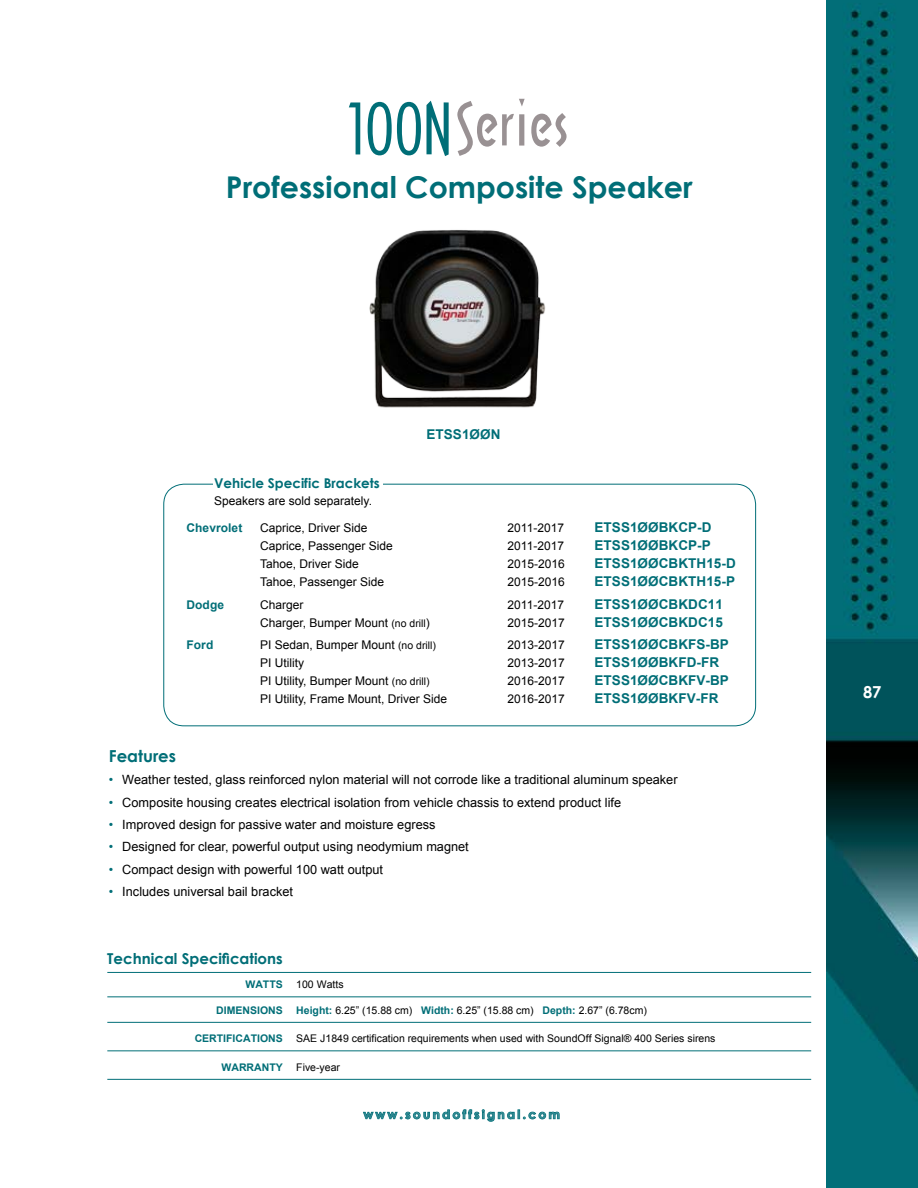
<style>
.page{position:relative;width:918px;height:1188px;background:#fff}
.page>*{position:absolute;margin:0;border:0;box-sizing:border-box;transform-origin:0 0}
.t1{font:67.5px "Architecture";color:#999193}
.t2{font:700 30px "Century Gothic";color:#006e77}
.t3{font:700 16.5px "Century Gothic";color:#006e77}
.t4{font:700 16.5px "Century Gothic";color:#fff}
.t5{font:700 15px "Century Gothic";color:#006e77}
.t6{font:700 13.5px "Arial";letter-spacing:.005em;color:#006e77}
.t7{font:700 13.5px "Century Gothic";color:#006e77}
.t8{font:12.75px "Arial";color:#000}
.t9{font:12px "Arial";color:#000}
.t10{font:700 12px "Century Gothic";letter-spacing:.2em;color:#29848d}
.t11{font:700 12px "Arial";letter-spacing:.005em;color:#006e77}
.t12{font:10.5px "Arial";color:#000}
.t13{font:700 10.5px "Arial";color:#006e77}
.s1{color:#006e77}
.s2{font-size:10.5px}
.s3{font-weight:700;color:#006e77}
</style>
<div class="page">
<img style="left:827px;top:0;width:91px;height:1188px">
<svg style="left:363px;top:1109px;width:197px;height:13px"></svg>
<img style="left:369px;top:230px;width:177px;height:178px">
<hr style="left:107px;top:972px;width:704px;height:1px;background:#006e77">
<hr style="left:107px;top:997px;width:704px;height:1px;background:#006e77">
<hr style="left:107px;top:1022px;width:704px;height:1px;background:#006e77">
<hr style="left:107px;top:1051px;width:704px;height:1px;background:#006e77">
<hr style="left:107px;top:1079px;width:704px;height:1px;background:#006e77">
<h1 class="t1" style="left:347px;top:78px;width:224px"><span class="s1">100N</span>Series</h1>
<h2 class="t2" style="left:226px;top:165px;width:468px">Professional Composite Speaker</h2>
<p class="t6" style="left:426px;top:426px;width:75px">ETSS1ØØN</p>
<p class="t7" style="left:214px;top:473px;width:167px">Vehicle Specific Brackets</p>
<p class="t9" style="left:214px;top:493px;width:159px">Speakers are sold separately.</p>
<p class="t11" style="left:187px;top:520px;width:57px">Chevrolet</p>
<p class="t9" style="left:260px;top:520px;width:109px">Caprice, Driver Side</p>
<p class="t9" style="left:508px;top:520px;width:58px">2011-2017</p>
<p class="t6" style="left:595px;top:519px;width:119px">ETSS1ØØBKCP-D</p>
<p class="t9" style="left:260px;top:538px;width:134px">Caprice, Passenger Side</p>
<p class="t9" style="left:508px;top:538px;width:58px">2011-2017</p>
<p class="t6" style="left:595px;top:537px;width:118px">ETSS1ØØBKCP-P</p>
<p class="t9" style="left:260px;top:556px;width:100px">Tahoe, Driver Side</p>
<p class="t9" style="left:508px;top:556px;width:59px">2015-2016</p>
<p class="t6" style="left:595px;top:555px;width:143px">ETSS1ØØCBKTH15-D</p>
<p class="t9" style="left:260px;top:574px;width:126px">Tahoe, Passenger Side</p>
<p class="t9" style="left:508px;top:574px;width:59px">2015-2016</p>
<p class="t6" style="left:595px;top:573px;width:142px">ETSS1ØØCBKTH15-P</p>
<p class="t11" style="left:187px;top:596px;width:39px">Dodge</p>
<p class="t9" style="left:260px;top:597px;width:45px">Charger</p>
<p class="t9" style="left:508px;top:597px;width:58px">2011-2017</p>
<p class="t6" style="left:595px;top:595px;width:130px">ETSS1ØØCBKDC11</p>
<p class="t9" style="left:260px;top:615px;width:171px">Charger, Bumper Mount <span class="s2">(no drill</span>)</p>
<p class="t9" style="left:508px;top:615px;width:59px">2015-2017</p>
<p class="t6" style="left:595px;top:613px;width:130px">ETSS1ØØCBKDC15</p>
<p class="t11" style="left:187px;top:637px;width:28px">Ford</p>
<p class="t9" style="left:260px;top:637px;width:177px">PI Sedan, Bumper Mount <span class="s2">(no drill)</span></p>
<p class="t9" style="left:508px;top:637px;width:59px">2013-2017</p>
<p class="t6" style="left:595px;top:635px;width:136px">ETSS1ØØCBKFS-BP</p>
<p class="t9" style="left:260px;top:655px;width:46px">PI Utility</p>
<p class="t9" style="left:508px;top:655px;width:59px">2013-2017</p>
<p class="t6" style="left:595px;top:653px;width:126px">ETSS1ØØBKFD-FR</p>
<p class="t9" style="left:260px;top:673px;width:171px">PI Utility, Bumper Mount <span class="s2">(no drill)</span></p>
<p class="t9" style="left:508px;top:673px;width:59px">2016-2017</p>
<p class="t6" style="left:595px;top:671px;width:136px">ETSS1ØØCBKFV-BP</p>
<p class="t9" style="left:260px;top:691px;width:189px">PI Utility, Frame Mount, Driver Side</p>
<p class="t9" style="left:508px;top:691px;width:59px">2016-2017</p>
<p class="t6" style="left:595px;top:689px;width:125px">ETSS1ØØBKFV-FR</p>
<p class="t3" style="left:109px;top:743px;width:69px">Features</p>
<p class="t8" style="left:109px;top:771px;width:570px"><span class="s1">•</span> Weather tested, glass reinforced nylon material will not corrode like a traditional aluminum speaker</p>
<p class="t8" style="left:109px;top:794px;width:514px"><span class="s1">•</span> Composite housing creates electrical isolation from vehicle chassis to extend product life</p>
<p class="t8" style="left:109px;top:816px;width:328px"><span class="s1">•</span> Improved design for passive water and moisture egress</p>
<p class="t8" style="left:109px;top:838px;width:362px"><span class="s1">•</span> Designed for clear, powerful output using neodymium magnet</p>
<p class="t8" style="left:109px;top:861px;width:276px"><span class="s1">•</span> Compact design with powerful 100 watt output</p>
<p class="t8" style="left:109px;top:883px;width:186px"><span class="s1">•</span> Includes universal bail bracket</p>
<p class="t5" style="left:107px;top:947px;width:177px">Technical Specifications</p>
<p class="t13" style="left:246px;top:978px;width:39px">WATTS</p>
<p class="t12" style="left:296px;top:978px;width:49px">100 Watts</p>
<p class="t13" style="left:216px;top:1003px;width:68px">DIMENSIONS</p>
<p class="t12" style="left:296px;top:1003px;width:352px"><span class="s3">Height:</span> 6.25” (15.88 cm) <span class="s3">Width:</span> 6.25” (15.88 cm) <span class="s3">Depth:</span> 2.67” (6.78cm)</p>
<p class="t13" style="left:195px;top:1032px;width:90px">CERTIFICATIONS</p>
<p class="t12" style="left:296px;top:1032px;width:421px">SAE J1849 certification requirements when used with SoundOff Signal® 400 Series sirens</p>
<p class="t13" style="left:222px;top:1060px;width:63px">WARRANTY</p>
<p class="t12" style="left:296px;top:1060px;width:45px">Five-year</p>
<p class="t10" style="left:364px;top:1105px;width:198px">www.soundoffsignal.com</p>
<p class="t4" style="left:863px;top:680px;width:20px">87</p>
</div>
